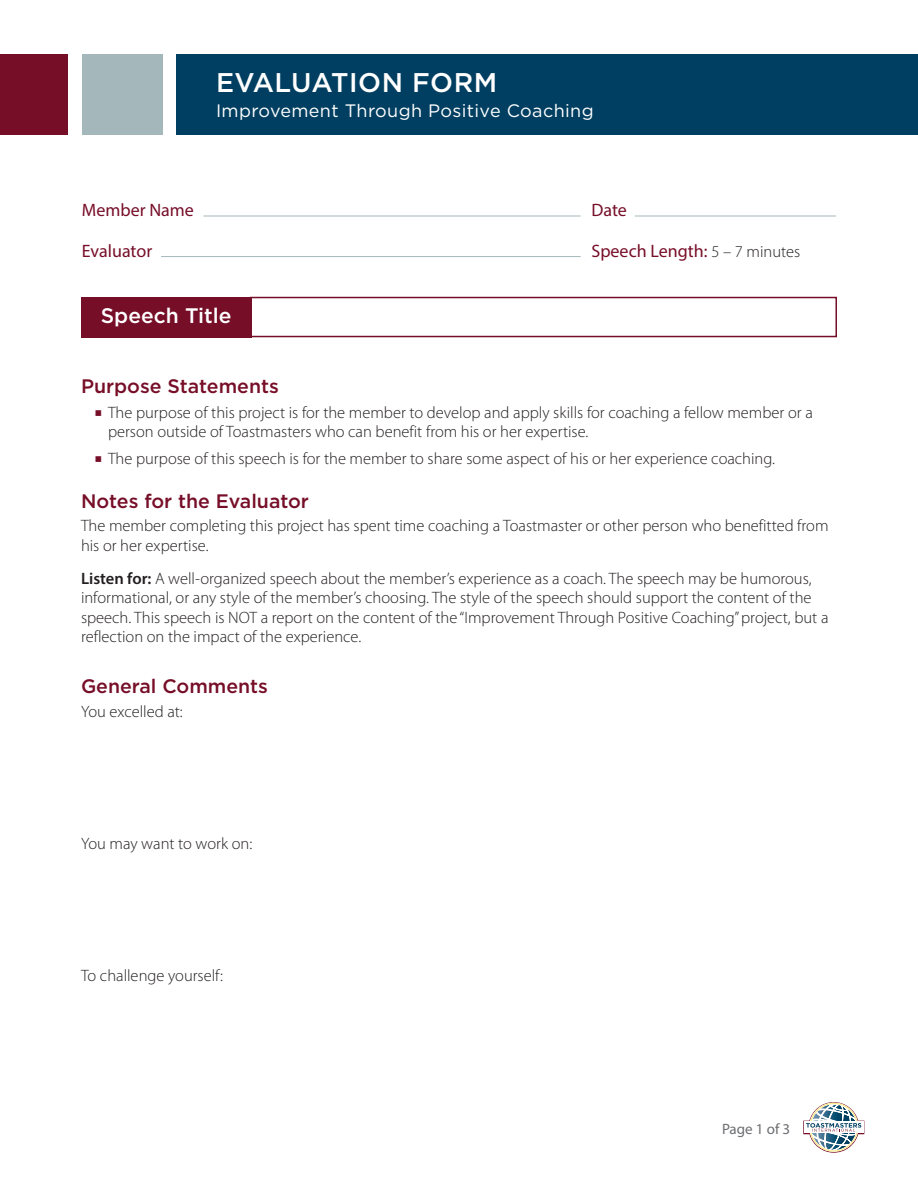
<style>
.page{position:relative;width:918px;height:1188px;background:#fff}
.page>*{position:absolute;margin:0;border:0;box-sizing:border-box;transform-origin:0 0}
.t1{font:500 27px "Gotham";letter-spacing:.02em;color:#fff}
.Speech_Title{font:500 21px "Gotham";color:#fff}
.Burgandy_headers{font:500 19.5px "Gotham";color:#770e28}
.Form_Fields{font:18px "Myriad Pro";color:#770e28}
.t2{font:18px "Gotham";letter-spacing:.02em;color:#fff}
.Body{font:300 16.5px/19.5px "Myriad Pro";color:#231f20}
.t3{font:15px "Myriad Pro";color:#6c6d70}
.s1{font-weight:300;font-size:16.5px;color:#231f20}
.s2{font-family:"Minion Pro";font-weight:700;font-stretch:condensed;font-size:19.5px;color:#770e28}
.s3{font-weight:600}
</style>
<div class="page">
<svg style="left:803px;top:1102px;width:61px;height:51px"></svg>
<div style="left:176px;top:54px;width:742px;height:81px;background:#003f61"></div>
<div style="left:82px;top:54px;width:81px;height:81px;background:#a4b7ba"></div>
<div style="left:0;top:54px;width:68px;height:81px;background:#770e28"></div>
<div style="left:250px;top:297px;width:587px;height:40px;border:2px solid #770e28"></div>
<div style="left:81px;top:297px;width:170px;height:40px;background:#770e28"></div>
<hr style="left:161px;top:256px;width:420px;height:1px;background:#a4b7ba">
<hr style="left:203px;top:216px;width:378px;height:1px;background:#a4b7ba">
<hr style="left:635px;top:216px;width:201px;height:1px;background:#a4b7ba">
<h1 class="t1" style="left:216px;top:65px;width:283px">EVALUATION FORM</h1>
<p class="t2" style="left:216px;top:99px;width:379px">Improvement Through Positive Coaching</p>
<p class="Form_Fields" style="left:82px;top:199px;width:114px">Member Name</p>
<p class="Form_Fields" style="left:592px;top:199px;width:37px">Date</p>
<p class="Form_Fields" style="left:592px;top:239px;width:210px">Speech Length: <span class="s1">5 – 7 minutes</span></p>
<p class="Form_Fields" style="left:82px;top:239px;width:72px">Evaluator</p>
<p class="Speech_Title" style="left:101px;top:302px;width:132px">Speech Title</p>
<p class="Burgandy_headers" style="left:81px;top:374px;width:199px">Purpose Statements</p>
<p class="Body" style="left:108px;top:402px;width:706px;text-indent:-14px"><span class="s2">■</span> The purpose of this project is for the member to develop and apply skills for coaching a fellow member or a person outside of Toastmasters who can benefit from his or her expertise.</p>
<p class="Body" style="left:94px;top:449px;width:682px"><span class="s2">■</span> The purpose of this speech is for the member to share some aspect of his or her experience coaching.</p>
<p class="Burgandy_headers" style="left:81px;top:488px;width:229px">Notes for the Evaluator</p>
<p class="Body" style="left:81px;top:516px;width:749px">The member completing this project has spent time coaching a Toastmaster or other person who benefitted from his or her expertise.</p>
<p class="Body" style="left:81px;top:569px;width:749px"><span class="s3">Listen for:</span> A well-organized speech about the member’s experience as a coach. The speech may be humorous, informational, or any style of the member’s choosing. The style of the speech should support the content of the speech. This speech is NOT a report on the content of the “Improvement Through Positive Coaching” project, but a reflection on the impact of the experience.</p>
<p class="Burgandy_headers" style="left:81px;top:673px;width:189px">General Comments</p>
<p class="Body" style="left:81px;top:702px;width:103px">You excelled at:</p>
<p class="Body" style="left:81px;top:834px;width:173px">You may want to work on:</p>
<p class="Body" style="left:81px;top:966px;width:144px">To challenge yourself:</p>
<p class="t3" style="left:722px;top:1120px;width:70px">Page 1 of 3</p>
</div>
